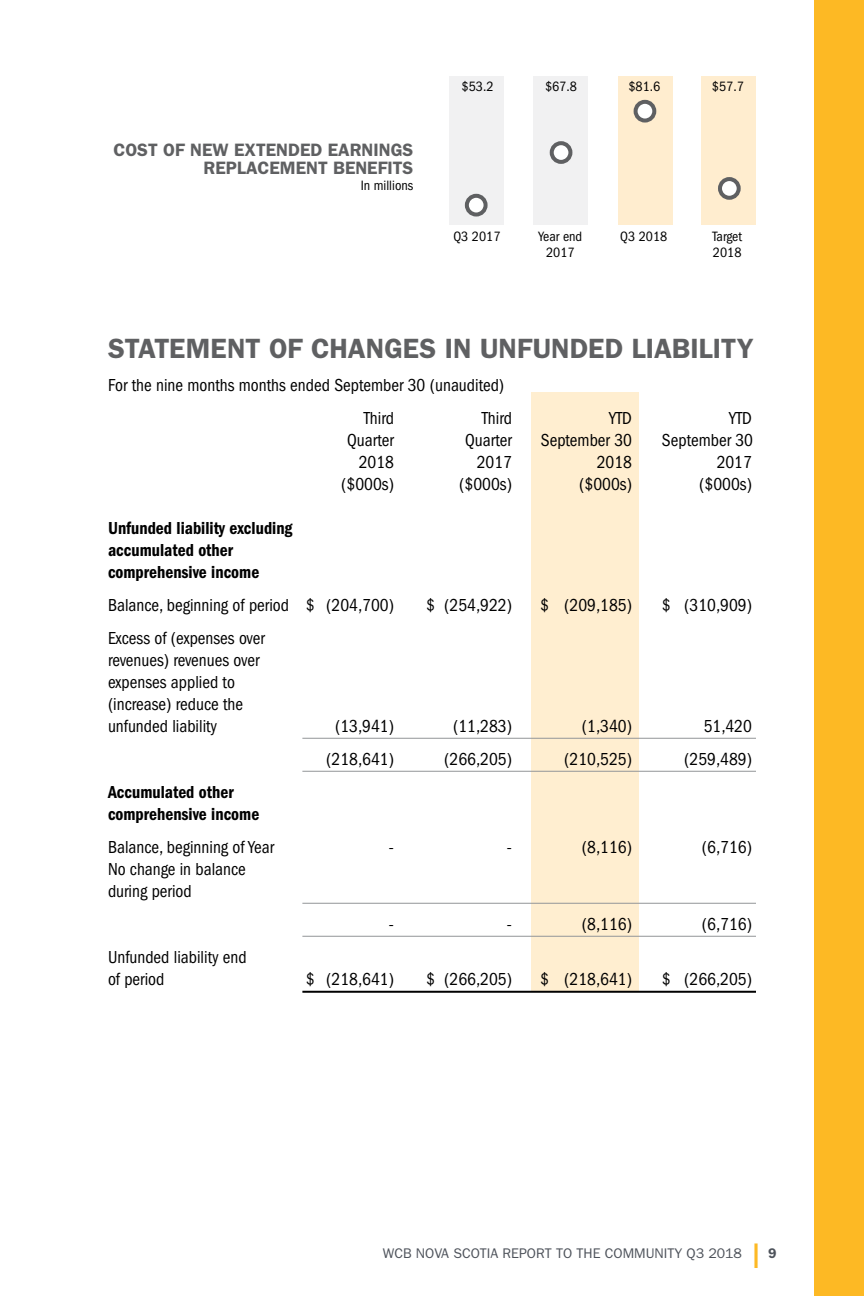
<style>
.page{position:relative;width:864px;height:1296px;background:#fff}
.page>*{position:absolute;margin:0;border:0;box-sizing:border-box;transform-origin:0 0}
.t1{font:32px "Roboto";color:#fdb924}
.headline-14pt{font:600 28px "Franklin Gothic";color:#5f6062}
.financial_text{font:condensed 18px/22px "Franklin Gothic";color:#000;scale:.96 1}
.financial_text-2{font:600 condensed 18px/22px "Franklin Gothic";color:#000;scale:.96 1}
.t2{font:600 18px/18px "Franklin Gothic";color:#5f6062;text-align:right}
.t3{font:condensed 14px/16px "Franklin Gothic";color:#000;text-align:center}
.t4{font:14px "Franklin Gothic";color:#4d525a}
.t5{font:600 14px "Franklin Gothic";color:#4d525a}
</style>
<div class="page">
<div style="left:814px;top:0;width:50px;height:1296px;background:#fdb924"></div>
<div style="left:450px;top:76px;width:54px;height:148px;background:#f1f1f2"></div>
<div style="left:533px;top:76px;width:55px;height:148px;background:#f1f1f2"></div>
<div style="left:552px;top:143px;width:18px;height:19px;background:#fff;border-radius:50%"></div>
<div style="left:550px;top:141px;width:22px;height:23px;border:4px solid #5f6062;border-radius:50%"></div>
<div style="left:467px;top:196px;width:19px;height:19px;background:#fff;border-radius:50%"></div>
<div style="left:465px;top:194px;width:23px;height:23px;border:4px solid #5f6062;border-radius:50%"></div>
<div style="left:618px;top:76px;width:54px;height:148px;background:#ffedcf"></div>
<div style="left:702px;top:76px;width:54px;height:148px;background:#ffedcf"></div>
<svg style="left:720px;top:179px;width:19px;height:19px"></svg>
<div style="left:718px;top:177px;width:23px;height:23px;border:4px solid #5f6062;border-radius:50%"></div>
<div style="left:636px;top:102px;width:18px;height:19px;background:#fff;border-radius:50%"></div>
<div style="left:634px;top:100px;width:22px;height:23px;border:4px solid #5f6062;border-radius:50%"></div>
<div style="left:531px;top:392px;width:108px;height:600px;background:#ffeed0"></div>
<hr style="left:302px;top:738px;width:454px;height:1px;background:#939598">
<hr style="left:302px;top:771px;width:454px;height:1px;background:#939598">
<hr style="left:302px;top:903px;width:454px;height:1px;background:#939598">
<hr style="left:302px;top:936px;width:454px;height:1px;background:#939598">
<hr style="left:302px;top:991px;width:454px;height:2px;background:#000">
<p class="t2" style="left:114px;top:140px;width:301px">COST OF NEW EXTENDED EARNINGS<br>REPLACEMENT BENEFITS</p>
<p class="t3" style="left:361px;top:177px;width:54px">In millions</p>
<p class="t3" style="left:462px;top:79px;width:33px">$53.2</p>
<p class="t3" style="left:545px;top:79px;width:33px">$67.8</p>
<p class="t3" style="left:628px;top:79px;width:33px">$81.6</p>
<p class="t3" style="left:712px;top:79px;width:33px">$57.7</p>
<p class="t3" style="left:453px;top:229px;width:49px">Q3 2017</p>
<p class="t3" style="left:538px;top:229px;width:45px">Year end<br>2017</p>
<p class="t3" style="left:620px;top:229px;width:49px">Q3 2018</p>
<p class="t3" style="left:713px;top:229px;width:31px;text-align:left">Target<br>2018</p>
<p class="headline-14pt" style="left:108px;top:332px;width:647px">STATEMENT OF CHANGES IN UNFUNDED LIABILITY</p>
<p class="financial_text" style="left:108px;top:374px;width:414px">For the nine months months ended September 30 (unaudited)</p>
<p class="financial_text" style="left:364px;top:407px;width:33px">Third</p>
<p class="financial_text" style="left:482px;top:407px;width:33px">Third</p>
<p class="financial_text" style="left:609px;top:407px;width:25px">YTD</p>
<p class="financial_text" style="left:729px;top:407px;width:25px">YTD</p>
<p class="financial_text" style="left:347px;top:429px;width:50px">Quarter</p>
<p class="financial_text" style="left:465px;top:429px;width:50px">Quarter</p>
<p class="financial_text" style="left:541px;top:429px;width:96px">September 30</p>
<p class="financial_text" style="left:662px;top:429px;width:96px">September 30</p>
<p class="financial_text" style="left:359px;top:451px;width:38px">2018</p>
<p class="financial_text" style="left:477px;top:451px;width:38px">2017</p>
<p class="financial_text" style="left:597px;top:451px;width:38px">2018</p>
<p class="financial_text" style="left:717px;top:451px;width:38px">2017</p>
<p class="financial_text" style="left:341px;top:473px;width:56px">($000s)</p>
<p class="financial_text" style="left:459px;top:473px;width:56px">($000s)</p>
<p class="financial_text" style="left:579px;top:473px;width:56px">($000s)</p>
<p class="financial_text" style="left:699px;top:473px;width:56px">($000s)</p>
<p class="financial_text-2" style="left:108px;top:517px;width:194px">Unfunded liability excluding accumulated other comprehensive income</p>
<p class="financial_text" style="left:108px;top:594px;width:299px">Balance, beginning of period $ (204,700)</p>
<p class="financial_text" style="left:426px;top:594px;width:91px">$ (254,922)</p>
<p class="financial_text" style="left:540px;top:594px;width:97px">$ (209,185)</p>
<p class="financial_text" style="left:662px;top:594px;width:95px">$ (310,909)</p>
<p class="financial_text" style="left:108px;top:627px;width:165px">Excess of (expenses over revenues) revenues over expenses applied to (increase) reduce the unfunded liability</p>
<p class="financial_text" style="left:335px;top:715px;width:63px">(13,941)</p>
<p class="financial_text" style="left:453px;top:715px;width:63px">(11,283)</p>
<p class="financial_text" style="left:582px;top:715px;width:54px">(1,340)</p>
<p class="financial_text" style="left:704px;top:715px;width:52px">51,420</p>
<p class="financial_text" style="left:326px;top:748px;width:72px">(218,641)</p>
<p class="financial_text" style="left:444px;top:748px;width:72px">(266,205)</p>
<p class="financial_text" style="left:564px;top:748px;width:72px">(210,525)</p>
<p class="financial_text" style="left:684px;top:748px;width:72px">(259,489)</p>
<p class="financial_text-2" style="left:108px;top:781px;width:159px">Accumulated other comprehensive income</p>
<p class="financial_text" style="left:108px;top:836px;width:175px">Balance, beginning of Year</p>
<p class="financial_text" style="left:389px;top:836px;width:7px">-</p>
<p class="financial_text" style="left:507px;top:836px;width:7px">-</p>
<p class="financial_text" style="left:582px;top:836px;width:54px">(8,116)</p>
<p class="financial_text" style="left:702px;top:836px;width:54px">(6,716)</p>
<p class="financial_text" style="left:108px;top:858px;width:145px">No change in balance during period</p>
<p class="financial_text" style="left:389px;top:913px;width:7px">-</p>
<p class="financial_text" style="left:507px;top:913px;width:7px">-</p>
<p class="financial_text" style="left:582px;top:913px;width:54px">(8,116)</p>
<p class="financial_text" style="left:702px;top:913px;width:54px">(6,716)</p>
<p class="financial_text" style="left:108px;top:946px;width:146px">Unfunded liability end of period</p>
<p class="financial_text" style="left:306px;top:968px;width:93px">$ (218,641)</p>
<p class="financial_text" style="left:426px;top:968px;width:91px">$ (266,205)</p>
<p class="financial_text" style="left:540px;top:968px;width:97px">$ (218,641)</p>
<p class="financial_text" style="left:662px;top:968px;width:95px">$ (266,205)</p>
<p class="t4" style="left:383px;top:1245px;width:361px">WCB NOVA SCOTIA REPORT TO THE COMMUNITY Q3 2018</p>
<h1 class="t1" style="left:752px;top:1234px;width:10px">l</h1>
<p class="t5" style="left:768px;top:1244px;width:10px">9</p>
</div>
